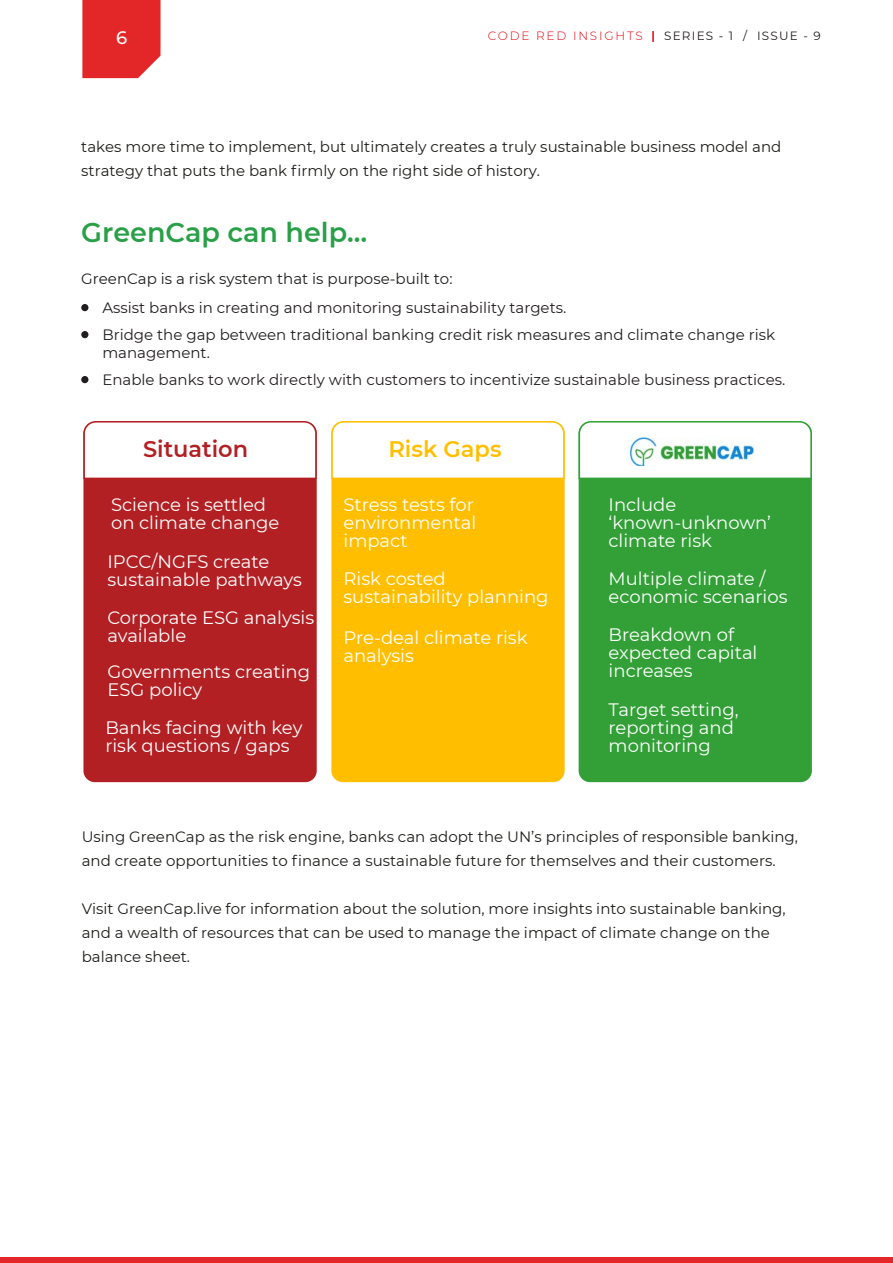
<style>
.page{position:relative;width:893px;height:1263px;background:#fff}
.page>*{position:absolute;margin:0;border:0;box-sizing:border-box;transform-origin:0 0}
.t1{font:600 27px "Montserrat";color:#29a048}
.t2{font:600 22.5px "Montserrat";color:#b22024}
.t3{font:600 22.5px "Montserrat";color:#ffbf00}
.t4{font:18px/18px "Montserrat";color:#fff}
.t5{font:500 18px "Montserrat";color:#fff}
.t6{font:15px/24px "Montserrat";color:#1d1d1b}
.t7{font:15px/27px "Montserrat";color:#221e20}
.t8{font:12px "Montserrat";letter-spacing:.1em;color:#231f20}
.t9{font:300 12px "Montserrat";letter-spacing:.15em;color:#e20613}
</style>
<div class="page">
<div style="left:82px;top:0;width:79px;height:78px;background:#e32729"></div>
<div style="left:0;top:1258px;width:893px;height:5px;background:#e32729"></div>
<div style="left:81px;top:304px;width:7px;height:7px;background:#221e20;border-radius:50%"></div>
<div style="left:81px;top:331px;width:7px;height:7px;background:#221e20;border-radius:50%"></div>
<div style="left:81px;top:376px;width:7px;height:7px;background:#221e20;border-radius:50%"></div>
<div style="left:83px;top:422px;width:234px;height:360px;background:#b22024;border-radius:11px"></div>
<svg style="left:83px;top:421px;width:234px;height:58px;background:#faf1f1"></svg>
<div style="left:331px;top:422px;width:234px;height:360px;background:#ffbf00;border-radius:11px"></div>
<svg style="left:331px;top:421px;width:234px;height:58px;background:#fffbef"></svg>
<div style="left:579px;top:422px;width:233px;height:360px;background:#32a037;border-radius:11px"></div>
<svg style="left:579px;top:421px;width:233px;height:57px;background:#f2f9f2"></svg>
<img style="left:629px;top:437px;width:126px;height:29px">
<svg style="left:652px;top:31px;width:2px;height:11px"></svg>
<p class="t5" style="left:116px;top:25px;width:13px">6</p>
<p class="t9" style="left:488px;top:28px;width:157px">CODE RED INSIGHTS</p>
<p class="t8" style="left:664px;top:28px;width:158px">SERIES - 1 / ISSUE - 9</p>
<p class="t6" style="left:81px;top:134px;width:702px">takes more time to implement, but ultimately creates a truly sustainable business model and strategy that puts the bank firmly on the right side of history.</p>
<h1 class="t1" style="left:81px;top:213px;width:287px">GreenCap can help…</h1>
<p class="t6" style="left:81px;top:266px;width:373px">GreenCap is a risk system that is purpose-built to:</p>
<p class="t7" style="left:102px;top:293px;width:674px">Assist banks in creating and monitoring sustainability targets.<br>Bridge the gap between traditional banking credit risk measures and climate change risk</p>
<p class="t7" style="left:102px;top:338px;width:684px">management.<br>Enable banks to work directly with customers to incentivize sustainable business practices.</p>
<h2 class="t2" style="left:143px;top:433px;width:107px">Situation</h2>
<h2 class="t3" style="left:388px;top:433px;width:115px">Risk Gaps</h2>
<p class="t4" style="left:111px;top:495px;width:170px">Science is settled on climate change</p>
<p class="t4" style="left:107px;top:552px;width:196px">IPCC/NGFS create sustainable pathways</p>
<p class="t4" style="left:107px;top:607px;width:208px">Corporate ESG analysis available</p>
<p class="t4" style="left:107px;top:662px;width:204px">Governments creating<br>ESG policy</p>
<p class="t4" style="left:105px;top:718px;width:199px">Banks facing with key risk questions / gaps</p>
<p class="t4" style="left:343px;top:495px;width:134px">Stress tests for environmental impact</p>
<p class="t4" style="left:343px;top:569px;width:207px">Risk costed sustainability planning</p>
<p class="t4" style="left:343px;top:628px;width:186px">Pre-deal climate risk analysis</p>
<p class="t4" style="left:609px;top:495px;width:164px">Include ‘known-unknown’ climate risk</p>
<p class="t4" style="left:609px;top:569px;width:180px">Multiple climate / economic scenarios</p>
<p class="t4" style="left:609px;top:625px;width:150px">Breakdown of expected capital increases</p>
<p class="t4" style="left:609px;top:700px;width:131px">Target setting, reporting and monitoring</p>
<p class="t6" style="left:82px;top:824px;width:718px">Using GreenCap as the risk engine, banks can adopt the UN’s principles of responsible banking, and create opportunities to finance a sustainable future for themselves and their customers.</p>
<p class="t6" style="left:82px;top:896px;width:705px">Visit GreenCap.live for information about the solution, more insights into sustainable banking, and a wealth of resources that can be used to manage the impact of climate change on the balance sheet.</p>
</div>
